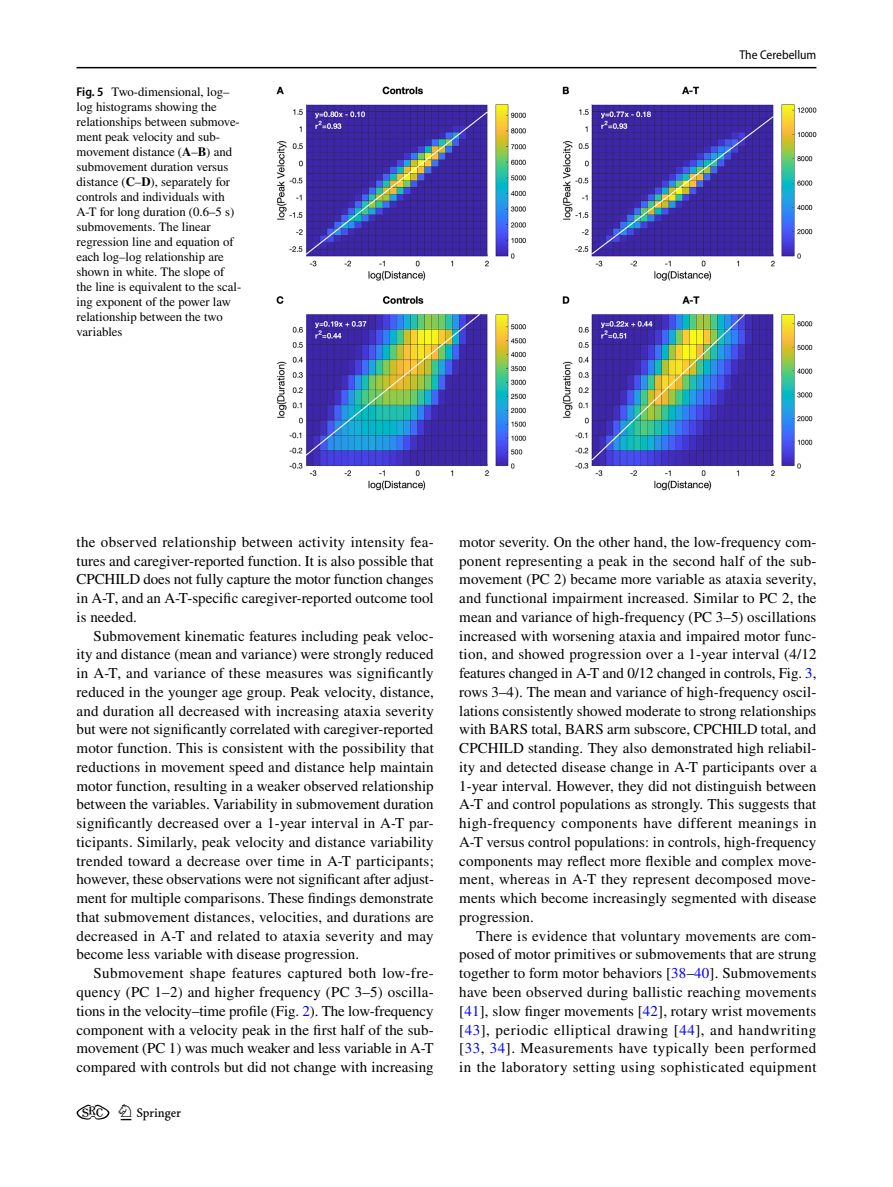
<style>
.page{position:relative;width:893px;height:1187px;background:#fff}
.page>*{position:absolute;margin:0;border:0;box-sizing:border-box;transform-origin:0 0}
.t1{font:22.5px "Springnew Regular 2";color:#000}
.t2{font:15px/18.8px "STIX";letter-spacing:.005em;color:#000;text-align:justify}
.t3{font:12.75px/15px "STIX";color:#000}
.t4{font:semi-condensed 12.75px "Myriad Pro";color:#000}
.s1{font-family:"Myriad Pro";font-weight:600;font-stretch:semi-condensed}
.s2{font-weight:700}
.s3{color:#00f}
</style>
<div class="page">
<hr style="left:77px;top:67px;width:739px;height:1px;background:#000">
<svg style="left:77px;top:1104px;width:33px;height:15px"></svg>
<img style="left:276px;top:87px;width:540px;height:403px">
<p class="t3" style="left:77px;top:85px;width:166px"><span class="s1">Fig. 5</span> Two-dimensional, log– log histograms showing the relationships between submove&shy;ment peak velocity and sub&shy;movement distance (<span class="s2">A</span>–<span class="s2">B</span>) and submovement duration versus distance (<span class="s2">C</span>–<span class="s2">D</span>), separately for controls and individuals with<br>A-T for long duration (0.6–5 s) submovements. The linear regression line and equation of each log–log relationship are shown in white. The slope of the line is equivalent to the scal&shy;ing exponent of the power law relationship between the two variables</p>
<p class="t4" style="left:740px;top:48px;width:78px">The Cerebellum</p>
<p class="t2" style="left:77px;top:533px;width:359px">the observed relationship between activity intensity fea&shy;tures and caregiver-reported function. It is also possible that CPCHILD does not fully capture the motor function changes in A-T, and an A-T-specific caregiver-reported outcome tool is needed.</p>
<p class="t2" style="left:77px;top:627px;width:359px;text-indent:17px">Submovement kinematic features including peak veloc&shy;ity and distance (mean and variance) were strongly reduced in A-T, and variance of these measures was significantly reduced in the younger age group. Peak velocity, distance, and duration all decreased with increasing ataxia severity but were not significantly correlated with caregiver-reported motor function. This is consistent with the possibility that reductions in movement speed and distance help maintain motor function, resulting in a weaker observed relationship between the variables. Variability in submovement duration significantly decreased over a 1-year interval in A-T par&shy;ticipants. Similarly, peak velocity and distance variability trended toward a decrease over time in A-T participants; however, these observations were not significant after adjust&shy;ment for multiple comparisons. These findings demonstrate that submovement distances, velocities, and durations are decreased in A-T and related to ataxia severity and may become less variable with disease progression.</p>
<p class="t2" style="left:77px;top:964px;width:359px;text-indent:17px">Submovement shape features captured both low-fre&shy;quency (PC 1–2) and higher frequency (PC 3–5) oscilla&shy;tions in the velocity–time profile (Fig. <span class="s3">2</span>). The low-frequency component with a velocity peak in the first half of the sub&shy;movement (PC 1) was much weaker and less variable in A-T compared with controls but did not change with increasing</p>
<h1 class="t1" style="left:121px;top:1104px;width:62px">1 3</h1>
<p class="t2" style="left:459px;top:533px;width:359px">motor severity. On the other hand, the low-frequency com&shy;ponent representing a peak in the second half of the sub&shy;movement (PC 2) became more variable as ataxia severity, and functional impairment increased. Similar to PC 2, the mean and variance of high-frequency (PC 3–5) oscillations increased with worsening ataxia and impaired motor func&shy;tion, and showed progression over a 1-year interval (4/12 features changed in A-T and 0/12 changed in controls, Fig. <span class="s3">3</span>, rows 3–4). The mean and variance of high-frequency oscil&shy;lations consistently showed moderate to strong relationships with BARS total, BARS arm subscore, CPCHILD total, and CPCHILD standing. They also demonstrated high reliabil&shy;ity and detected disease change in A-T participants over a 1-year interval. However, they did not distinguish between A-T and control populations as strongly. This suggests that high-frequency components have different meanings in A-T versus control populations: in controls, high-frequency components may reflect more flexible and complex move&shy;ment, whereas in A-T they represent decomposed move&shy;ments which become increasingly segmented with disease progression.</p>
<p class="t2" style="left:459px;top:927px;width:359px;text-indent:17px">There is evidence that voluntary movements are com&shy;posed of motor primitives or submovements that are strung together to form motor behaviors [<span class="s3">38</span>–<span class="s3">40</span>]. Submovements have been observed during ballistic reaching movements [<span class="s3">41</span>], slow finger movements [<span class="s3">42</span>], rotary wrist movements [<span class="s3">43</span>], periodic elliptical drawing [<span class="s3">44</span>], and handwriting [<span class="s3">33</span>, <span class="s3">34</span>]. Measurements have typically been performed in the laboratory setting using sophisticated equipment</p>
</div>
